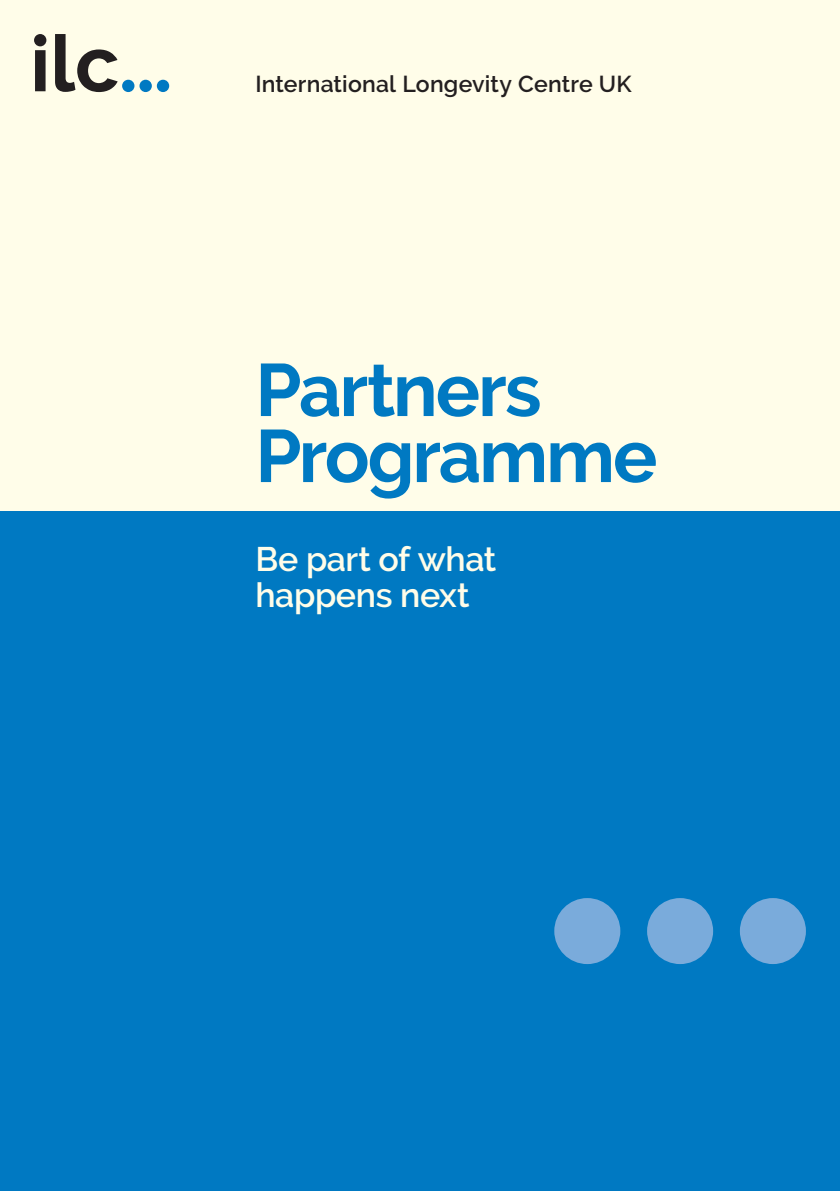
<style>
.page{position:relative;width:840px;height:1191px;background:#fff}
.page>*{position:absolute;margin:0;border:0;box-sizing:border-box;transform-origin:0 0}
.t1{font:700 74px/66px "Raleway";letter-spacing:-.03em;color:#0079c2}
.t2{font:600 34px/36.8px "Raleway";letter-spacing:-.01em;color:#fffde9}
.t3{font:600 23px "Raleway";letter-spacing:.01em;color:#231f20}
</style>
<div class="page">
<div style="left:0;top:510px;width:839px;height:681px;background:#0079c2"></div>
<div style="left:0;top:0;width:839px;height:510px;background:#fffde9"></div>
<div style="left:554px;top:898px;width:66px;height:66px;background:#7aabdb;border-radius:50%"></div>
<div style="left:646px;top:898px;width:66px;height:66px;background:#7aabdb;border-radius:50%"></div>
<div style="left:739px;top:898px;width:66px;height:66px;background:#7aabdb;border-radius:50%"></div>
<div style="left:122px;top:80px;width:12px;height:12px;background:#0079c2;border-radius:50%"></div>
<div style="left:139px;top:80px;width:13px;height:12px;background:#0079c2;border-radius:50%"></div>
<div style="left:157px;top:80px;width:12px;height:12px;background:#0079c2;border-radius:50%"></div>
<svg style="left:35px;top:34px;width:83px;height:58px"></svg>
<p class="t3" style="left:255px;top:71px;width:377px">International Longevity Centre UK</p>
<p class="t1" style="left:255px;top:357px;width:403px">Partners<br>Programme</p>
<p class="t2" style="left:255px;top:540px;width:242px">Be part of what happens next</p>
</div>
